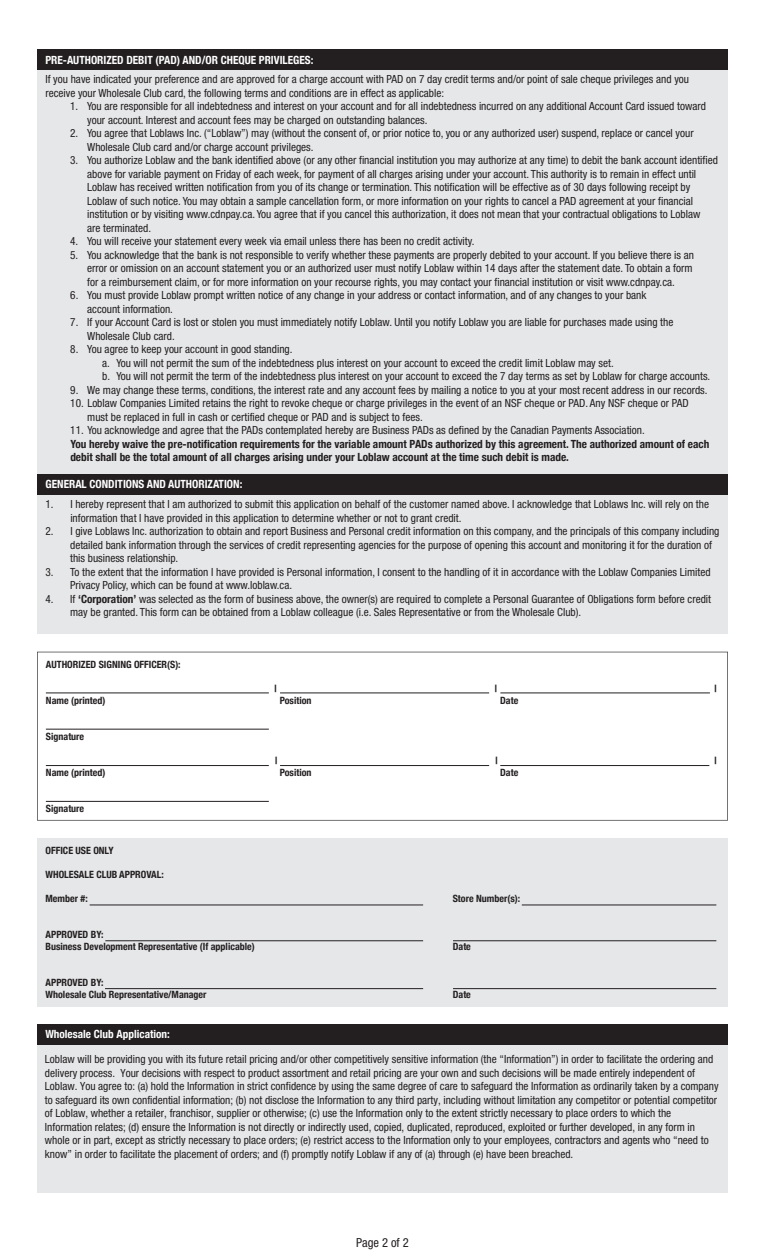
<style>
.page{position:relative;width:765px;height:1260px;background:#fff}
.page>*{position:absolute;margin:0;border:0;box-sizing:border-box;transform-origin:0 0}
.t1{font:condensed 12.5px "Helvetica Neue";color:#231f20}
.t2{font:condensed 11.25px/13.5px "Helvetica Neue";color:#231f20}
.t3{font:700 condensed 11.25px/13.5px "Helvetica Neue";color:#231f20}
.t4{font:700 condensed 11.25px "Helvetica Neue";color:#fff}
.t5{font:700 condensed 10px/12px "Helvetica Neue";color:#231f20}
.s1{font-weight:700}
</style>
<div class="page">
<div style="left:37px;top:49px;width:691px;height:585px;background:#e6e7e9"></div>
<div style="left:37px;top:49px;width:691px;height:21px;background:#231f20"></div>
<div style="left:37px;top:474px;width:691px;height:20px;background:#231f20"></div>
<svg style="left:37px;top:652px;width:691px;height:169px"></svg>
<hr style="left:46px;top:693px;width:223px;height:1px;background:#231f20">
<hr style="left:46px;top:729px;width:223px;height:1px;background:#231f20">
<hr style="left:46px;top:801px;width:223px;height:1px;background:#231f20">
<hr style="left:280px;top:693px;width:209px;height:1px;background:#231f20">
<hr style="left:500px;top:693px;width:210px;height:1px;background:#231f20">
<hr style="left:46px;top:765px;width:223px;height:1px;background:#231f20">
<hr style="left:280px;top:765px;width:209px;height:1px;background:#231f20">
<hr style="left:500px;top:765px;width:209px;height:1px;background:#231f20">
<div style="left:37px;top:838px;width:691px;height:169px;background:#e6e7e9"></div>
<div style="left:37px;top:1025px;width:691px;height:168px;background:#e6e7e9"></div>
<hr style="left:90px;top:905px;width:333px;height:1px;background:#231f20">
<hr style="left:105px;top:941px;width:318px;height:1px;background:#231f20">
<hr style="left:453px;top:941px;width:263px;height:1px;background:#231f20">
<hr style="left:105px;top:988px;width:318px;height:1px;background:#231f20">
<hr style="left:453px;top:988px;width:263px;height:1px;background:#231f20">
<hr style="left:522px;top:905px;width:194px;height:1px;background:#231f20">
<div style="left:37px;top:1024px;width:691px;height:20px;background:#231f20"></div>
<p class="t4" style="left:45px;top:50px;width:270px">PRE-AUTHORIZED DEBIT (PAD) AND/OR CHEQUE PRIVILEGES:</p>
<p class="t2" style="left:45px;top:73px;width:645px">If you have indicated your preference and are approved for a charge account with PAD on 7 day credit terms and/or point of sale cheque privileges and you receive your Wholesale Club card, the following terms and conditions are in effect as applicable:</p>
<p class="t2" style="left:87px;top:100px;width:620px;text-indent:-17px">1. You are responsible for all indebtedness and interest on your account and for all indebtedness incurred on any additional Account Card issued toward your account. Interest and account fees may be charged on outstanding balances.</p>
<p class="t2" style="left:87px;top:127px;width:608px;text-indent:-17px">2. You agree that Loblaws Inc. (“Loblaw”) may (without the consent of, or prior notice to, you or any authorized user) suspend, replace or cancel your<br>Wholesale Club card and/or charge account privileges.</p>
<p class="t2" style="left:87px;top:154px;width:632px;text-indent:-17px">3. You authorize Loblaw and the bank identified above (or any other financial institution you may authorize at any time) to debit the bank account identified above for variable payment on Friday of each week, for payment of all charges arising under your account. This authority is to remain in effect until Loblaw has received written notification from you of its change or termination. This notification will be effective as of 30 days following receipt by Loblaw of such notice. You may obtain a sample cancellation form, or more information on your rights to cancel a PAD agreement at your financial institution or by visiting www.cdnpay.ca. You agree that if you cancel this authorization, it does not mean that your contractual obligations to Loblaw<br>are terminated.</p>
<p class="t2" style="left:70px;top:235px;width:406px">4. You will receive your statement every week via email unless there has been no credit activity.</p>
<p class="t2" style="left:87px;top:248px;width:608px;text-indent:-17px">5. You acknowledge that the bank is not responsible to verify whether these payments are properly debited to your account. If you believe there is an error or omission on an account statement you or an authorized user must notify Loblaw within 14 days after the statement date. To obtain a form for a reimbursement claim, or for more information on your recourse rights, you may contact your financial institution or visit www.cdnpay.ca.</p>
<p class="t2" style="left:87px;top:289px;width:561px;text-indent:-17px">6. You must provide Loblaw prompt written notice of any change in your address or contact information, and of any changes to your bank account information.</p>
<p class="t2" style="left:87px;top:316px;width:588px;text-indent:-17px">7. If your Account Card is lost or stolen you must immediately notify Loblaw. Until you notify Loblaw you are liable for purchases made using the<br>Wholesale Club card.</p>
<p class="t2" style="left:102px;top:343px;width:610px;text-indent:-32px">8. You agree to keep your account in good standing.<br>a. You will not permit the sum of the indebtedness plus interest on your account to exceed the credit limit Loblaw may set.<br>b. You will not permit the term of the indebtedness plus interest on your account to exceed the 7 day terms as set by Loblaw for charge accounts.</p>
<p class="t2" style="left:70px;top:383px;width:639px">9. We may change these terms, conditions, the interest rate and any account fees by mailing a notice to you at your most recent address in our records.</p>
<p class="t2" style="left:87px;top:397px;width:603px;text-indent:-17px">10. Loblaw Companies Limited retains the right to revoke cheque or charge privileges in the event of an NSF cheque or PAD. Any NSF cheque or PAD must be replaced in full in cash or certified cheque or PAD and is subject to fees.</p>
<p class="t2" style="left:70px;top:424px;width:576px">11. You acknowledge and agree that the PADs contemplated hereby are Business PADs as defined by the Canadian Payments Association.</p>
<p class="t3" style="left:70px;top:436px;width:641px">You hereby waive the pre-notification requirements for the variable amount PADs authorized by this agreement. The authorized amount of each debit shall be the total amount of all charges arising under your Loblaw account at the time such debit is made.</p>
<p class="t4" style="left:46px;top:475px;width:198px">GENERAL CONDITIONS AND AUTHORIZATION:</p>
<p class="t2" style="left:70px;top:497px;width:640px;text-indent:-25px">1. I hereby represent that I am authorized to submit this application on behalf of the customer named above. I acknowledge that Loblaws Inc. will rely on the information that I have provided in this application to determine whether or not to grant credit.</p>
<p class="t2" style="left:70px;top:524px;width:651px;text-indent:-25px">2. I give Loblaws Inc. authorization to obtain and report Business and Personal credit information on this company, and the principals of this company including detailed bank information through the services of credit representing agencies for the purpose of opening this account and monitoring it for the duration of this business relationship.</p>
<p class="t2" style="left:70px;top:565px;width:642px;text-indent:-25px">3. To the extent that the information I have provided is Personal information, I consent to the handling of it in accordance with the Loblaw Companies Limited<br>Privacy Policy, which can be found at www.loblaw.ca.</p>
<p class="t2" style="left:70px;top:592px;width:642px;text-indent:-25px">4. If <span class="s1">‘Corporation’</span> was selected as the form of business above, the owner(s) are required to complete a Personal Guarantee of Obligations form before credit may be granted. This form can be obtained from a Loblaw colleague (i.e. Sales Representative or from the Wholesale Club).</p>
<p class="t5" style="left:46px;top:657px;width:136px">AUTHORIZED SIGNING OFFICER(S):</p>
<p class="t5" style="left:274px;top:681px;width:4px">|</p>
<p class="t5" style="left:495px;top:681px;width:4px">|</p>
<p class="t5" style="left:715px;top:681px;width:4px">|</p>
<p class="t5" style="left:46px;top:693px;width:61px">Name (printed)</p>
<p class="t5" style="left:280px;top:693px;width:33px">Position</p>
<p class="t5" style="left:500px;top:693px;width:20px">Date</p>
<p class="t5" style="left:46px;top:729px;width:40px">Signature</p>
<p class="t5" style="left:275px;top:753px;width:4px">|</p>
<p class="t5" style="left:496px;top:753px;width:4px">|</p>
<p class="t5" style="left:715px;top:753px;width:4px">|</p>
<p class="t5" style="left:46px;top:765px;width:61px">Name (printed)</p>
<p class="t5" style="left:280px;top:765px;width:33px">Position</p>
<p class="t5" style="left:500px;top:765px;width:20px">Date</p>
<p class="t5" style="left:46px;top:801px;width:40px">Signature</p>
<p class="t5" style="left:46px;top:844px;width:69px">OFFICE USE ONLY</p>
<p class="t5" style="left:46px;top:868px;width:120px">WHOLESALE CLUB APPROVAL:</p>
<p class="t5" style="left:46px;top:892px;width:44px">Member #:</p>
<p class="t5" style="left:453px;top:892px;width:69px">Store Number(s):</p>
<p class="t5" style="left:46px;top:928px;width:211px">APPROVED BY:<br>Business Development Representative (If applicable)</p>
<p class="t5" style="left:453px;top:940px;width:20px">Date</p>
<p class="t5" style="left:46px;top:976px;width:162px">APPROVED BY:<br>Wholesale Club Representative/Manager</p>
<p class="t5" style="left:453px;top:988px;width:20px">Date</p>
<p class="t4" style="left:45px;top:1025px;width:126px">Wholesale Club Application:</p>
<p class="t2" style="left:45px;top:1052px;width:675px">Loblaw will be providing you with its future retail pricing and/or other competitively sensitive information (the “Information”) in order to facilitate the ordering and delivery process. Your decisions with respect to product assortment and retail pricing are your own and such decisions will be made entirely independent of Loblaw. You agree to: (a) hold the Information in strict confidence by using the same degree of care to safeguard the Information as ordinarily taken by a company to safeguard its own confidential information; (b) not disclose the Information to any third party, including without limitation any competitor or potential competitor of Loblaw, whether a retailer, franchisor, supplier or otherwise; (c) use the Information only to the extent strictly necessary to place orders to which the Information relates; (d) ensure the Information is not directly or indirectly used, copied, duplicated, reproduced, exploited or further developed, in any form in whole or in part, except as strictly necessary to place orders; (e) restrict access to the Information only to your employees, contractors and agents who “need to know” in order to facilitate the placement of orders; and (f) promptly notify Loblaw if any of (a) through (e) have been breached.</p>
<p class="t1" style="left:356px;top:1235px;width:54px">Page 2 of 2</p>
</div>
